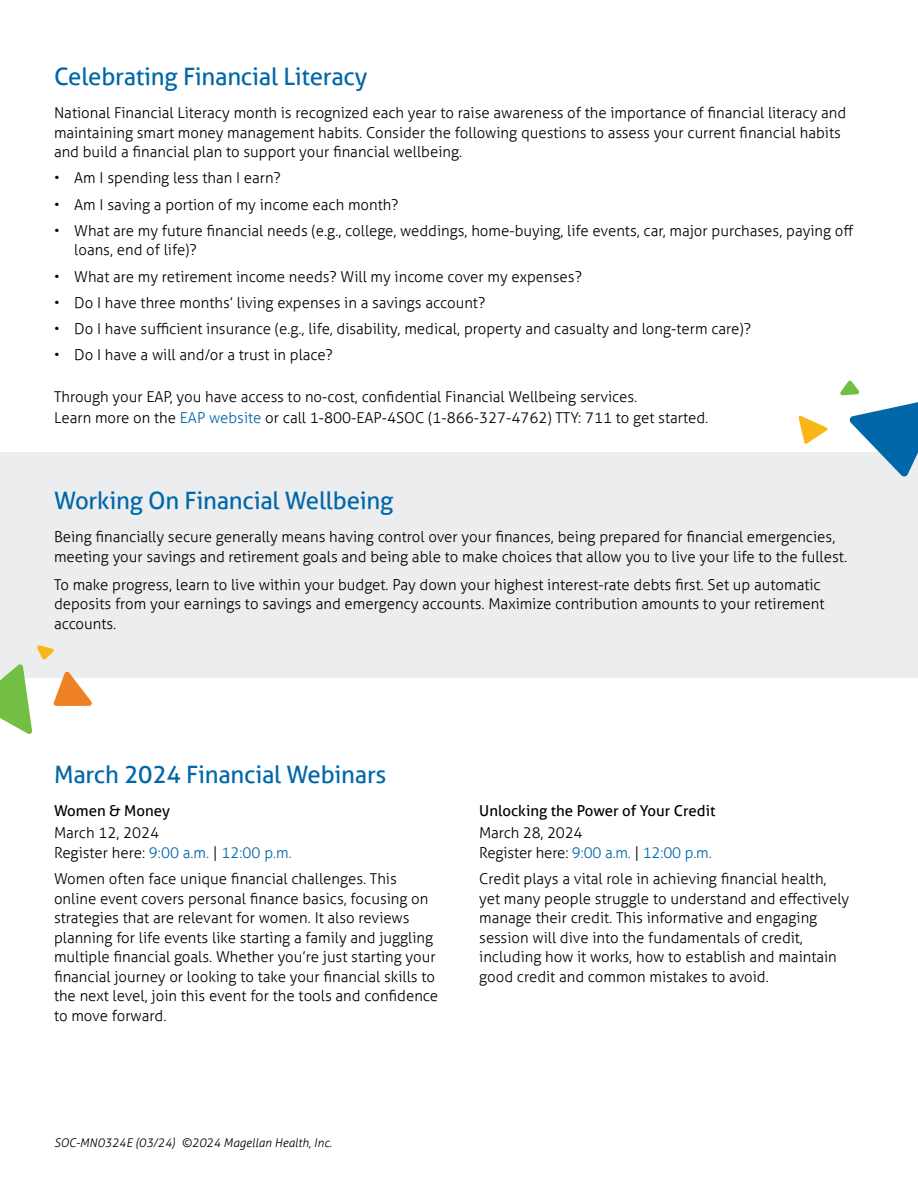
<style>
.page{position:relative;width:918px;height:1188px;background:#fff}
.page>*{position:absolute;margin:0;border:0;box-sizing:border-box;transform-origin:0 0}
.Back_section_headline{font:24px "Aller";letter-spacing:-.01em;color:#0067a9}
.Page_2_-_H1{font:24px "Aller";letter-spacing:-.01em;color:#0067a9}
.Body_copy{font:300 15px/19.5px "Aller";color:#000}
.Bullets{font:300 15px/19.5px "Aller";color:#000}
.Body_copy_before_bullets{font:300 15px/19.5px "Aller";color:#000}
.Money_Matters_Webinar_title{font:15px "Aller";color:#000}
.Footer_Item_Code_Copyright{font:italic 300 12px "Aller";color:#000}
.s1{color:#0067a9}
</style>
<div class="page">
<div style="left:0;top:453px;width:918px;height:225px;background:#ecedee"></div>
<svg style="left:0;top:645px;width:92px;height:89px"></svg>
<svg style="left:798px;top:415px;width:30px;height:29px"></svg>
<svg style="left:840px;top:380px;width:78px;height:97px"></svg>
<h1 class="Page_2_-_H1" style="left:54px;top:62px;width:315px">Celebrating Financial Literacy</h1>
<p class="Body_copy_before_bullets" style="left:54px;top:103px;width:794px">National Financial Literacy month is recognized each year to raise awareness of the importance of financial literacy and maintaining smart money management habits. Consider the following questions to assess your current financial habits and build a financial plan to support your financial wellbeing.</p>
<p class="Body_copy" style="left:54px;top:168px;width:228px">• Am I spending less than I earn?</p>
<p class="Body_copy" style="left:54px;top:195px;width:346px">• Am I saving a portion of my income each month?</p>
<p class="Body_copy" style="left:74px;top:221px;width:781px;text-indent:-20px">• What are my future financial needs (e.g., college, weddings, home-buying, life events, car, major purchases, paying off loans, end of life)?</p>
<p class="Body_copy" style="left:54px;top:267px;width:529px">• What are my retirement income needs? Will my income cover my expenses?</p>
<p class="Body_copy" style="left:54px;top:293px;width:433px">• Do I have three months’ living expenses in a savings account?</p>
<p class="Body_copy" style="left:54px;top:319px;width:699px">• Do I have sufficient insurance (e.g., life, disability, medical, property and casualty and long-term care)?</p>
<p class="Body_copy" style="left:54px;top:345px;width:280px">• Do I have a will and/or a trust in place?</p>
<p class="Body_copy" style="left:54px;top:386px;width:656px;line-height:21px">Through your EAP, you have access to no-cost, confidential Financial Wellbeing services.<br>Learn more on the <span class="s1">EAP website</span> or call 1-800-EAP-4SOC (1-866-327-4762) TTY: 711 to get started.</p>
<h2 class="Back_section_headline" style="left:54px;top:486px;width:341px">Working On Financial Wellbeing</h2>
<p class="Bullets" style="left:54px;top:527px;width:795px">Being financially secure generally means having control over your finances, being prepared for financial emergencies, meeting your savings and retirement goals and being able to make choices that allow you to live your life to the fullest.</p>
<p class="Bullets" style="left:54px;top:575px;width:772px">To make progress, learn to live within your budget. Pay down your highest interest-rate debts first. Set up automatic deposits from your earnings to savings and emergency accounts. Maximize contribution amounts to your retirement accounts.</p>
<h2 class="Back_section_headline" style="left:54px;top:760px;width:334px">March 2024 Financial Webinars</h2>
<h3 class="Money_Matters_Webinar_title" style="left:54px;top:801px;width:117px">Women &amp; Money</h3>
<p class="Body_copy" style="left:54px;top:823px;width:239px">March 12, 2024<br>Register here: <span class="s1">9:00 a.m.</span> | <span class="s1">12:00 p.m.</span></p>
<p class="Body_copy" style="left:54px;top:869px;width:386px">Women often face unique financial challenges. This online event covers personal finance basics, focusing on strategies that are relevant for women. It also reviews planning for life events like starting a family and juggling multiple financial goals. Whether you’re just starting your financial journey or looking to take your financial skills to the next level, join this event for the tools and confidence to move forward.</p>
<h3 class="Money_Matters_Webinar_title" style="left:479px;top:801px;width:238px">Unlocking the Power of Your Credit</h3>
<p class="Body_copy" style="left:479px;top:823px;width:234px">March 28, 2024<br>Register here: <span class="s1">9:00 a.m.</span> | <span class="s1">12:00 p.m.</span></p>
<p class="Body_copy" style="left:479px;top:869px;width:372px">Credit plays a vital role in achieving financial health, yet many people struggle to understand and effectively manage their credit. This informative and engaging session will dive into the fundamentals of credit, including how it works, how to establish and maintain good credit and common mistakes to avoid.</p>
<p class="Footer_Item_Code_Copyright" style="left:54px;top:1136px;width:279px">SOC-MN0324E (03/24) ©2024 Magellan Health, Inc.</p>
</div>
